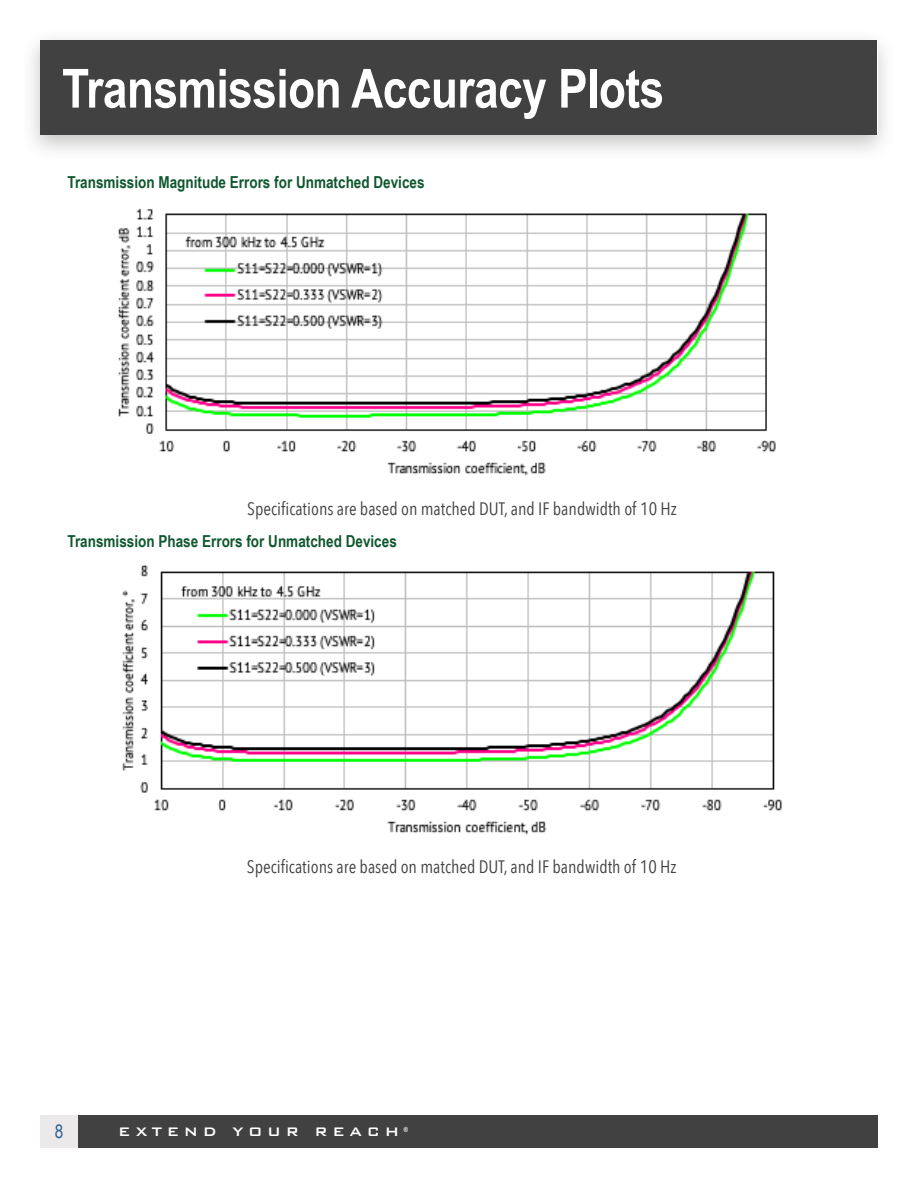
<style>
.page{position:relative;width:918px;height:1188px;background:#fff}
.page>*{position:absolute;margin:0;border:0;box-sizing:border-box;transform-origin:0 0}
.t1{font:700 54px "Arial Narrow";letter-spacing:-.01em;color:#fff}
.t2{font:18.75px "Arial Narrow";color:#326195}
.t3{font:18px "Avenir Next Condensed";color:#414141}
.TEXT_BOLD_LEAD_IN{font:700 16.5px "Arial Narrow";color:#0f572f}
.t4{font:500 16.5px "Bank Gothic";letter-spacing:.28em;color:#fff}
.t5{font:700 7.05px "Arial Narrow";color:#fff}
</style>
<div class="page">
<div style="left:40px;top:1115px;width:38px;height:33px;background:#ebe9e9"></div>
<div style="left:78px;top:1115px;width:800px;height:33px;background:#414141"></div>
<div style="left:21px;top:28px;width:875px;height:134px;background:#383935;opacity:.3"></div>
<div style="left:40px;top:40px;width:838px;height:95px;background:#414141"></div>
<img style="left:118px;top:208px;width:658px;height:268px">
<img style="left:122px;top:565px;width:660px;height:270px">
<p class="t1" style="left:62px;top:48px;width:604px">Transmission Accuracy Plots</p>
<p class="TEXT_BOLD_LEAD_IN" style="left:68px;top:169px;width:359px">Transmission Magnitude Errors for Unmatched Devices</p>
<p class="t3" style="left:247px;top:493px;width:431px">Specifications are based on matched DUT, and IF bandwidth of 10 Hz</p>
<p class="TEXT_BOLD_LEAD_IN" style="left:68px;top:528px;width:331px">Transmission Phase Errors for Unmatched Devices</p>
<p class="t3" style="left:247px;top:851px;width:431px">Specifications are based on matched DUT, and IF bandwidth of 10 Hz</p>
<p class="t2" style="left:55px;top:1117px;width:10px">8</p>
<p class="t4" style="left:118px;top:1119px;width:282px">EXTEND YOUR REACH</p>
<p class="t5" style="left:404px;top:1124px;width:6px">®</p>
</div>
